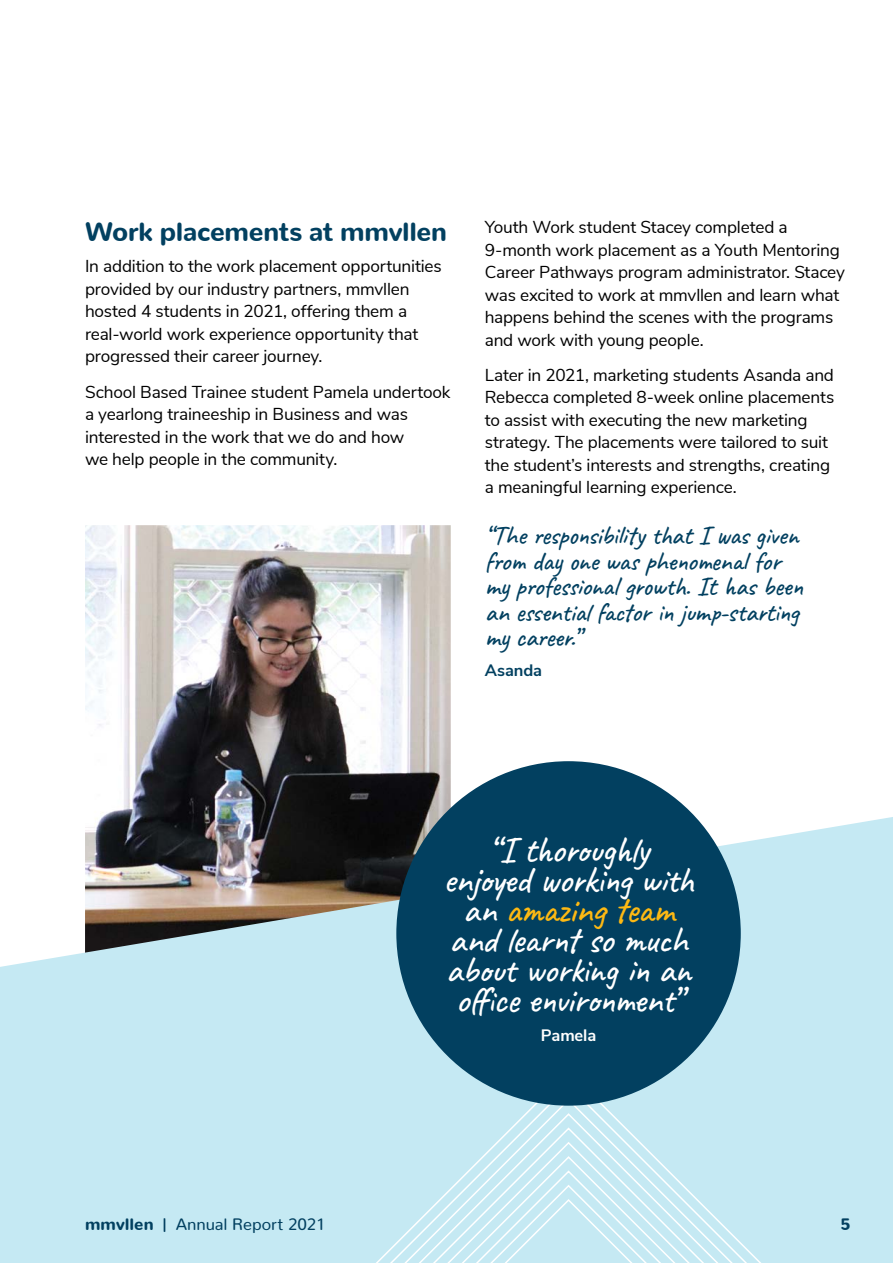
<style>
.page{position:relative;width:893px;height:1263px;background:#fff}
.page>*{position:absolute;margin:0;border:0;box-sizing:border-box;transform-origin:0 0}
.t1{font:500 37.5px/30px "Caveat";letter-spacing:-.02em;color:#fff;text-align:center}
.t2{font:500 27px/25.5px "Caveat";letter-spacing:-.015em;color:#024060}
.t3{font:900 26.25px "Nunito";letter-spacing:-.01em;color:#024060}
.t4{font:17.25px/22.5px "Nunito Sans";letter-spacing:-.01em;color:#000}
.t5{font:16.5px "Nunito";color:#024060}
.t6{font:700 16.5px "Nunito Sans";letter-spacing:-.01em;color:#024060}
.t7{font:700 16.5px "Nunito Sans";letter-spacing:-.01em;color:#fff}
.t8{font:900 16.5px "Nunito";color:#024060}
.s1{color:#fdb913}
.s2{font-weight:900}
</style>
<div class="page">
<img style="left:85px;top:525px;width:366px;height:292px">
<svg style="left:0;top:817px;width:893px;height:446px;background:#b6d0d6"></svg>
<div style="left:266px;top:1069px;width:605px;height:14px;background:#c5e9f3"></div>
<div style="left:266px;top:1083px;width:605px;height:15px;background:#c5e9f3"></div>
<div style="left:266px;top:1098px;width:605px;height:14px;background:#c5e9f3"></div>
<div style="left:266px;top:1112px;width:605px;height:14px;background:#c5e9f3"></div>
<div style="left:266px;top:1126px;width:605px;height:15px;background:#c5e9f3"></div>
<div style="left:266px;top:1141px;width:605px;height:14px;background:#c5e9f3"></div>
<div style="left:266px;top:1155px;width:605px;height:14px;background:#c5e9f3"></div>
<svg style="left:266px;top:1169px;width:605px;height:14px;background:#c8eaf3"></svg>
<svg style="left:266px;top:1183px;width:605px;height:15px;background:#c8eaf3"></svg>
<svg style="left:266px;top:1198px;width:605px;height:65px;background:#c9eaf3"></svg>
<div style="left:396px;top:761px;width:345px;height:345px;background:#024060;border-radius:50%"></div>
<h3 class="t3" style="left:85px;top:207px;width:363px">Work placements at mmvllen</h3>
<p class="t4" style="left:85px;top:254px;width:358px">In addition to the work placement opportunities provided by our industry partners, mmvllen hosted 4 students in 2021, offering them a real-world work experience opportunity that progressed their career journey.</p>
<p class="t4" style="left:85px;top:379px;width:367px">School Based Trainee student Pamela undertook a yearlong traineeship in Business and was interested in the work that we do and how<br>we help people in the community.</p>
<p class="t4" style="left:485px;top:215px;width:362px">Youth Work student Stacey completed a 9-month work placement as a Youth Mentoring Career Pathways program administrator. Stacey was excited to work at mmvllen and learn what happens behind the scenes with the programs and work with young people.</p>
<p class="t4" style="left:485px;top:363px;width:351px">Later in 2021, marketing students Asanda and Rebecca completed 8-week online placements to assist with executing the new marketing strategy. The placements were tailored to suit the student’s interests and strengths, creating a meaningful learning experience.</p>
<h2 class="t2" style="left:485px;top:523px;width:320px">“The responsibility that I was given from day one was phenomenal for my professional growth. It has been an essential factor in jump-starting my career.”</h2>
<p class="t6" style="left:485px;top:658px;width:59px">Asanda</p>
<h1 class="t1" style="left:443px;top:834px;width:253px">“I thoroughly enjoyed working with an <span class="s1">amazing team </span>and learnt so much about working in an office environment”</h1>
<p class="t7" style="left:541px;top:1023px;width:57px">Pamela</p>
<p class="t5" style="left:85px;top:1209px;width:242px"><span class="s2">mmvllen |</span> Annual Report 2021</p>
<p class="t8" style="left:840px;top:1208px;width:12px">5</p>
</div>
